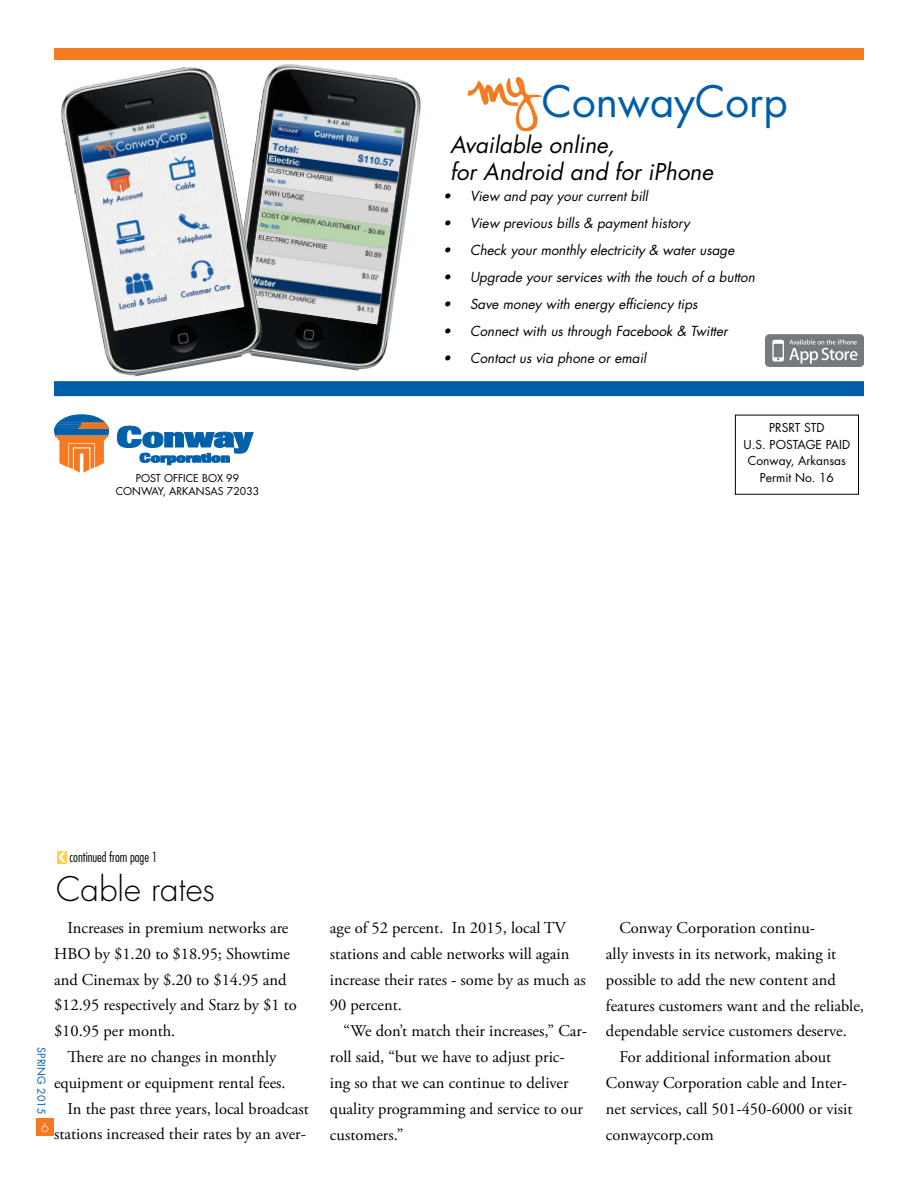
<style>
.page{position:relative;width:918px;height:1188px;background:#fff}
.page>*{position:absolute;margin:0;border:0;box-sizing:border-box;transform-origin:0 0}
.t1{font:42.15px "Futura Std";color:#005daa}
.t2{font:300 33px "Futura Std";color:#000}
.t3{font:italic 22.5px/27px "Futura Std";color:#000}
.t4{font:16.5px/25.8px "Adobe Garamond Pro";color:#000}
.t5{font:italic 13.5px "Futura Std";color:#000}
.t6{font:300 condensed 13.5px "Futura Std";color:#000}
.t7{font:12px/16.5px "Futura Std";color:#000;text-align:center}
.t8{font:300 12px "Futura Std";color:#fff}
.t9{font:10.5px/12.8px "Futura Std";color:#000;text-align:center}
.t10{font:10.5px "Futura Std";letter-spacing:.01em;color:#0060a9}
</style>
<div class="page">
<div style="left:54px;top:381px;width:810px;height:15px;background:#005daa"></div>
<svg style="left:54px;top:415px;width:55px;height:58px"></svg>
<svg style="left:117px;top:426px;width:136px;height:39px"></svg>
<div style="left:735px;top:415px;width:124px;height:80px;border:1px solid #000"></div>
<div style="left:36px;top:1118px;width:18px;height:18px;background:#f47920"></div>
<div style="left:54px;top:48px;width:810px;height:12px;background:#f47b20"></div>
<img style="left:271px;top:64px;width:150px;height:307px">
<img style="left:271px;top:119px;width:132px;height:205px">
<img style="left:54px;top:67px;width:217px;height:315px">
<img style="left:81px;top:121px;width:163px;height:210px">
<img style="left:766px;top:335px;width:98px;height:32px">
<svg style="left:467px;top:76px;width:76px;height:56px"></svg>
<div style="left:57px;top:851px;width:10px;height:12px;background:#ffd24f"></div>
<svg style="left:59px;top:852px;width:6px;height:10px"></svg>
<p class="t9" style="left:116px;top:472px;width:145px">POST OFFICE BOX 99<br>CONWAY, ARKANSAS 72033</p>
<h1 class="t1" style="left:542px;top:75px;width:247px">ConwayCorp</h1>
<h3 class="t3" style="left:450px;top:132px;width:265px">Available online,<br>for Android and for iPhone</h3>
<p class="t5" style="left:443px;top:188px;width:206px">• View and pay your current bill</p>
<p class="t5" style="left:443px;top:215px;width:248px">• View previous bills &amp; payment history</p>
<p class="t5" style="left:443px;top:242px;width:293px">• Check your monthly electricity &amp; water usage</p>
<p class="t5" style="left:443px;top:269px;width:313px">• Upgrade your services with the touch of a button</p>
<p class="t5" style="left:443px;top:296px;width:256px">• Save money with energy efficiency tips</p>
<p class="t5" style="left:443px;top:323px;width:286px">• Connect with us through Facebook &amp; Twitter</p>
<p class="t5" style="left:443px;top:350px;width:205px">• Contact us via phone or email</p>
<p class="t7" style="left:744px;top:420px;width:108px">PRSRT STD<br>U.S. POSTAGE PAID<br>Conway, Arkansas<br>Permit No. 16</p>
<p class="t6" style="left:70px;top:849px;width:89px">continued from page 1</p>
<h2 class="t2" style="left:56px;top:869px;width:160px">Cable rates</h2>
<p class="t4" style="left:54px;top:915px;width:244px;text-indent:13px">Increases in premium networks are<br>HBO by $1.20 to $18.95; Showtime and Cinemax by $.20 to $14.95 and $12.95 respectively and Starz by $1 to $10.95 per month.</p>
<p class="t4" style="left:68px;top:1045px;width:210px">There are no changes in monthly</p>
<p class="t4" style="left:54px;top:1070px;width:233px">equipment or equipment rental fees.</p>
<p class="t4" style="left:68px;top:1096px;width:243px">In the past three years, local broadcast</p>
<p class="t4" style="left:54px;top:1122px;width:253px">stations increased their rates by an aver-</p>
<p class="t10" style="left:48px;top:1047px;width:68px;rotate:90deg">SPRING 2015</p>
<p class="t8" style="left:41px;top:1121px;width:9px">6</p>
<p class="t4" style="left:330px;top:916px;width:257px">age of 52 percent. In 2015, local TV stations and cable networks will again increase their rates - some by as much as<br>90 percent.</p>
<p class="t4" style="left:330px;top:1019px;width:259px;text-indent:13px">“We don’t match their increases,” Car&shy;roll said, “but we have to adjust pric&shy;ing so that we can continue to deliver quality programming and service to our customers.”</p>
<p class="t4" style="left:619px;top:916px;width:197px">Conway Corporation continu-</p>
<p class="t4" style="left:606px;top:941px;width:232px">ally invests in its network, making it</p>
<p class="t4" style="left:606px;top:967px;width:232px">possible to add the new content and</p>
<p class="t4" style="left:606px;top:993px;width:260px">features customers want and the reliable,</p>
<p class="t4" style="left:606px;top:1019px;width:242px">dependable service customers deserve.</p>
<p class="t4" style="left:619px;top:1045px;width:213px">For additional information about</p>
<p class="t4" style="left:606px;top:1070px;width:243px">Conway Corporation cable and Inter-</p>
<p class="t4" style="left:606px;top:1096px;width:248px">net services, call 501-450-6000 or visit</p>
<p class="t4" style="left:606px;top:1122px;width:109px">conwaycorp.com</p>
</div>
